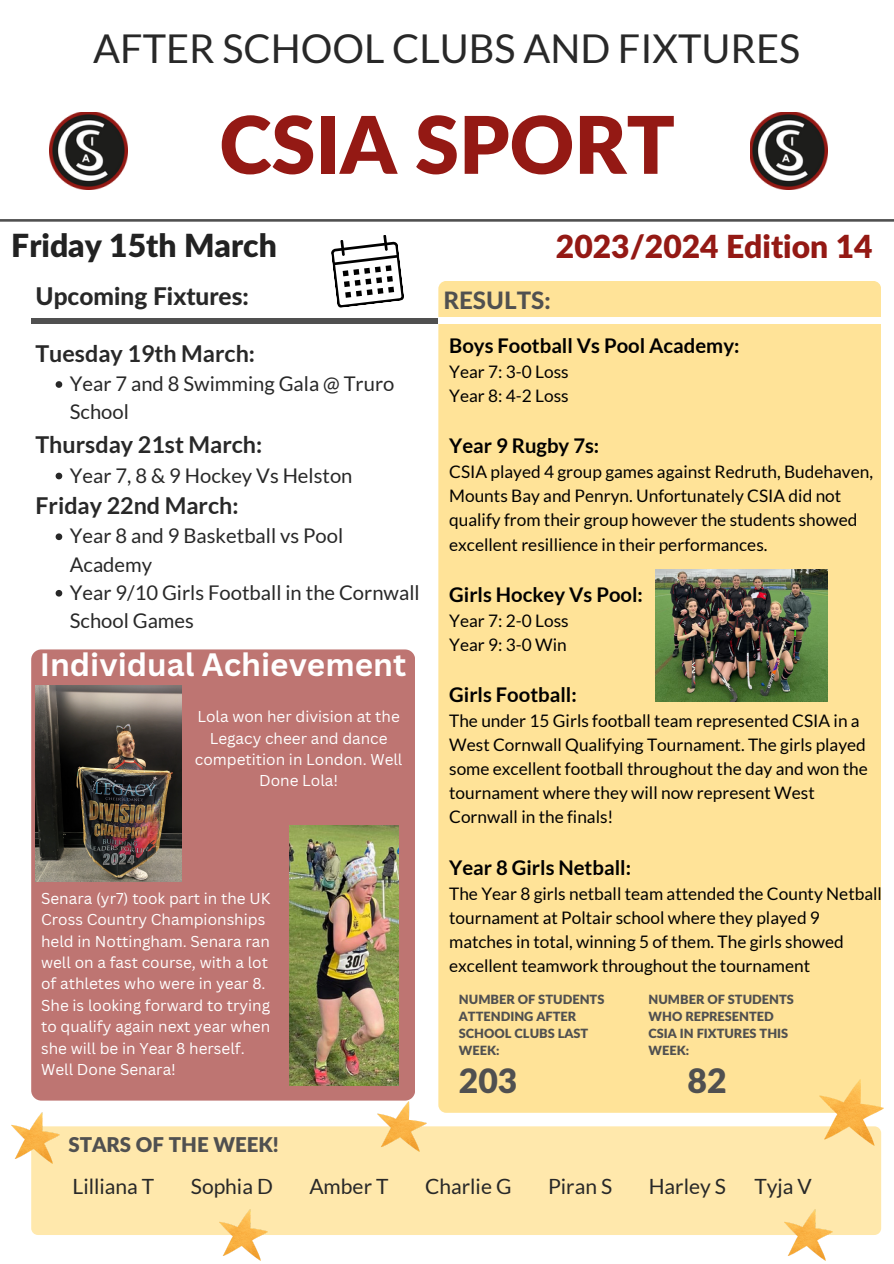
<style>
.page{position:relative;width:894px;height:1264px;background:#fff}
.page>*{position:absolute;margin:0;border:0;box-sizing:border-box;transform-origin:0 0}
.t1{font:900 79.35px "Lato Latin";color:#941914}
.t2{font:39.75px "Lato";color:#282828}
.t3{font:900 33.75px "Lato Latin";color:#505050}
.t4{font:900 33.6px "Lato Latin";color:#505050}
.t5{font:900 31.8px "Lato Latin";color:#941914}
.t6{font:900 31.8px "Lato Latin";color:#222}
.t7{font:700 31.5px "Canva Sans";color:#fff}
.t8{font:800 24.45px "Lato Latin";color:#282828}
.t9{font:800 24px "Lato Latin";color:#505050}
.t10{font:700 23.25px "Lato";color:#282828}
.t11{font:21px "Lato";color:#282828}
.t12{font:900 20.4px "Lato Latin";color:#505050}
.t13{font:20.25px/28.2px "Lato";color:#282828}
.t14{font:700 20.25px "Lato";color:#000}
.t15{font:17.25px/24px "Lato";color:#000}
.t16{font:15.3px/21.5px "Canva Sans";color:#fff;text-align:center}
.t17{font:900 12.75px/17px "Lato Latin";color:#505050}
</style>
<div class="page">
<img style="left:50px;top:112px;width:77px;height:77px">
<div style="left:31px;top:649px;width:384px;height:451px;background:#be7572;border-radius:10px"></div>
<img style="left:750px;top:112px;width:77px;height:77px">
<div style="left:438px;top:281px;width:442px;height:831px;background:#ffe398;border-radius:8px"></div>
<svg style="left:56px;top:381px;width:6px;height:7px"></svg>
<svg style="left:56px;top:472px;width:6px;height:7px"></svg>
<svg style="left:56px;top:533px;width:6px;height:7px"></svg>
<svg style="left:56px;top:590px;width:6px;height:6px"></svg>
<div style="left:31px;top:1126px;width:849px;height:108px;background:#ffe8ac;border-radius:7px"></div>
<img style="left:377px;top:1101px;width:49px;height:50px">
<img style="left:784px;top:1209px;width:48px;height:51px">
<img style="left:11px;top:1112px;width:49px;height:51px">
<img style="left:219px;top:1209px;width:49px;height:51px">
<div style="left:31px;top:318px;width:517px;height:6px;background:#505050"></div>
<div style="left:438px;top:317px;width:442px;height:7px;background:#fff"></div>
<svg style="left:0;top:219px;width:893px;height:89px"></svg>
<img style="left:819px;top:1079px;width:64px;height:66px">
<img style="left:35px;top:685px;width:147px;height:196px">
<img style="left:290px;top:825px;width:108px;height:260px">
<img style="left:655px;top:569px;width:172px;height:132px">
<p class="t2" style="left:93px;top:24px;width:708px">AFTER SCHOOL CLUBS AND FIXTURES</p>
<h3 class="t1" style="left:219px;top:110px;width:457px">CSIA SPORT</h3>
<p class="t6" style="left:11px;top:232px;width:267px">Friday 15th March</p>
<h1 class="t8" style="left:35px;top:285px;width:215px">Upcoming Fixtures:</h1>
<p class="t10" style="left:35px;top:339px;width:221px">Tuesday 19th March:</p>
<h3 class="t13" style="left:70px;top:369px;width:326px">Year 7 and 8 Swimming Gala @ Truro<br>School</h3>
<h3 class="t10" style="left:35px;top:430px;width:228px">Thursday 21st March:</h3>
<p class="t13" style="left:70px;top:460px;width:284px">Year 7, 8 &amp; 9 Hockey Vs Helston</p>
<h4 class="t10" style="left:35px;top:491px;width:204px">Friday 22nd March:</h4>
<h5 class="t13" style="left:70px;top:521px;width:275px">Year 8 and 9 Basketball vs Pool<br>Academy</h5>
<h5 class="t13" style="left:70px;top:578px;width:351px">Year 9/10 Girls Football in the Cornwall<br>School Games</h5>
<p class="t7" style="left:40px;top:642px;width:368px">Individual Achievement</p>
<h6 class="t16" style="left:195px;top:705px;width:209px">Lola won her division at the<br>Legacy cheer and dance competition in London. Well<br>Done Lola!</h6>
<p class="t16" style="left:41px;top:887px;width:231px;text-align:left">Senara (yr7) took part in the UK<br>Cross Country Championships held in Nottingham. Senara ran well on a fast course, with a lot of athletes who were in year 8.<br>She is looking forward to trying to qualify again next year when she will be in Year 8 herself.<br>Well Done Senara!</p>
<p class="t5" style="left:555px;top:233px;width:318px">2023/2024 Edition 14</p>
<p class="t9" style="left:443px;top:289px;width:108px">RESULTS:</p>
<p class="t14" style="left:449px;top:333px;width:292px">Boys Football Vs Pool Academy:</p>
<p class="t15" style="left:449px;top:359px;width:121px">Year 7: 3-0 Loss</p>
<p class="t15" style="left:449px;top:383px;width:121px">Year 8: 4-2 Loss</p>
<p class="t14" style="left:449px;top:433px;width:152px">Year 9 Rugby 7s:</p>
<p class="t15" style="left:449px;top:459px;width:425px">CSIA played 4 group games against Redruth, Budehaven, Mounts Bay and Penryn. Unfortunately CSIA did not qualify from their group however the students showed excellent resillience in their performances.</p>
<p class="t14" style="left:449px;top:582px;width:195px">Girls Hockey Vs Pool:</p>
<p class="t15" style="left:449px;top:608px;width:121px">Year 7: 2-0 Loss</p>
<p class="t15" style="left:449px;top:632px;width:119px">Year 9: 3-0 Win</p>
<p class="t14" style="left:449px;top:682px;width:129px">Girls Football:</p>
<p class="t15" style="left:449px;top:708px;width:420px">The under 15 Girls football team represented CSIA in a West Cornwall Qualifying Tournament. The girls played some excellent football throughout the day and won the tournament where they will now represent West Cornwall in the finals!</p>
<p class="t14" style="left:449px;top:854px;width:183px">Year 8 Girls Netball:</p>
<p class="t15" style="left:449px;top:881px;width:434px">The Year 8 girls netball team attended the County Netball tournament at Poltair school where they played 9 matches in total, winning 5 of them. The girls showed excellent teamwork throughout the tournament</p>
<p class="t17" style="left:459px;top:991px;width:147px">NUMBER OF STUDENTS<br>ATTENDING AFTER<br>SCHOOL CLUBS LAST<br>WEEK:</p>
<p class="t4" style="left:459px;top:1066px;width:60px">203</p>
<p class="t17" style="left:648px;top:991px;width:147px">NUMBER OF STUDENTS<br>WHO REPRESENTED<br>CSIA IN FIXTURES THIS<br>WEEK:</p>
<p class="t3" style="left:687px;top:1066px;width:41px">82</p>
<p class="t12" style="left:68px;top:1135px;width:212px">STARS OF THE WEEK!</p>
<p class="t11" style="left:73px;top:1173px;width:83px">Lilliana T</p>
<p class="t11" style="left:191px;top:1173px;width:83px">Sophia D</p>
<p class="t11" style="left:309px;top:1173px;width:81px">Amber T</p>
<p class="t11" style="left:425px;top:1173px;width:88px">Charlie G</p>
<p class="t11" style="left:548px;top:1173px;width:66px">Piran S</p>
<p class="t11" style="left:648px;top:1173px;width:79px">Harley S</p>
<p class="t11" style="left:754px;top:1173px;width:59px">Tyja V</p>
</div>
